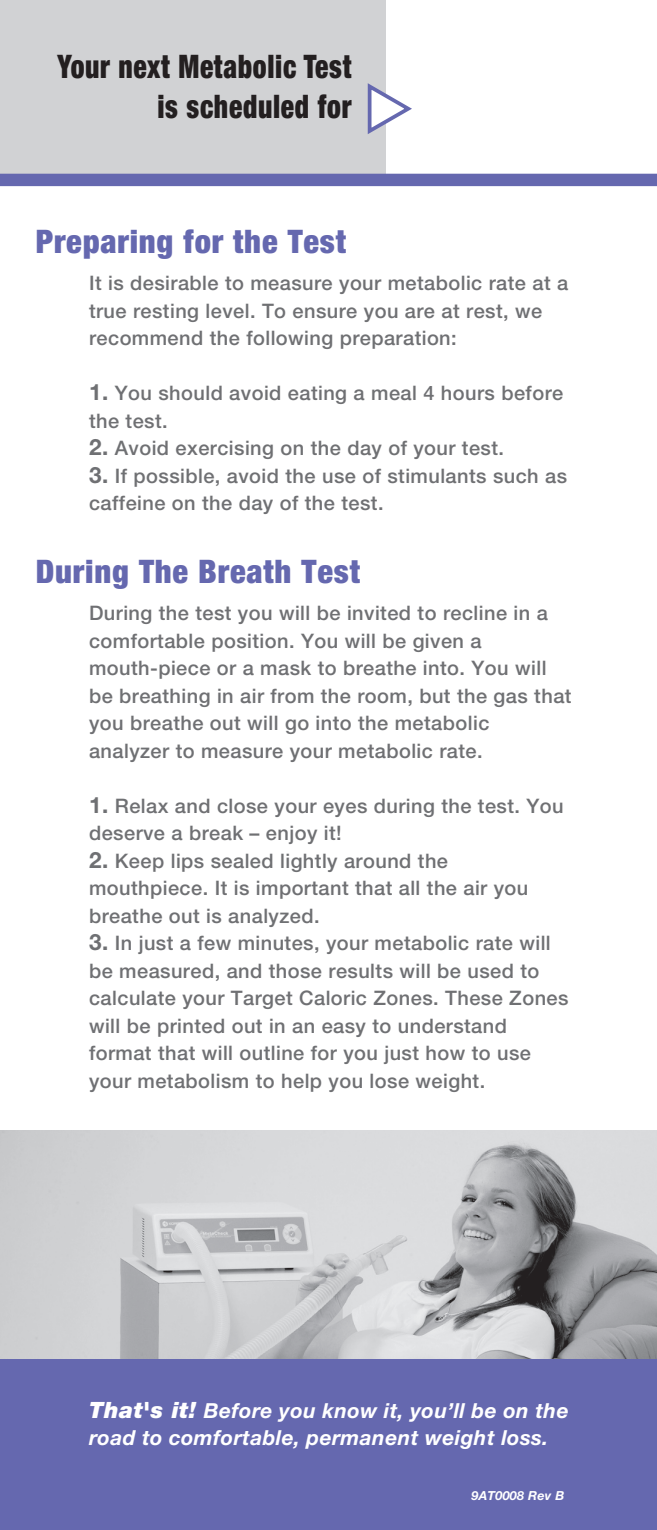
<style>
.page{position:relative;width:657px;height:1530px;background:#fff}
.page>*{position:absolute;margin:0;border:0;box-sizing:border-box;transform-origin:0 0}
.t1{font:900 condensed 32.5px "Helvetica Neue";letter-spacing:.025em;color:#6568af}
.t2{font:900 condensed 32.5px/40px "Helvetica Neue";letter-spacing:.025em;color:#231f20;text-align:right;scale:.85 1}
.t3{font:italic 700 20.75px/27.5px "Helvetica Neue";letter-spacing:.02em;color:#fff}
.t4{font:500 20px/27.5px "Helvetica Neue";letter-spacing:.02em;color:#6f7073}
.t5{font:italic 700 12.5px "Helvetica Neue";letter-spacing:.02em;color:#fff}
.s1{font-weight:700;font-size:22.5px}
.s2{font-weight:900;font-size:22.5px}
</style>
<div class="page">
<div style="left:0;top:0;width:385px;height:182px;background:#d1d2d4"></div>
<img style="left:0;top:1130px;width:657px;height:230px">
<div style="left:0;top:1360px;width:657px;height:170px;background:#6568af"></div>
<svg style="left:367px;top:80px;width:45px;height:56px"></svg>
<div style="left:0;top:174px;width:657px;height:12px;background:#6568af"></div>
<h1 class="t2" style="left:58px;top:46px;width:347px">Your next Metabolic Test is scheduled for</h1>
<h1 class="t1" style="left:36px;top:221px;width:312px">Preparing for the Test</h1>
<p class="t4" style="left:89px;top:269px;width:481px">It is desirable to measure your metabolic rate at a true resting level. To ensure you are at rest, we recommend the following preparation:</p>
<p class="t4" style="left:89px;top:379px;width:476px"><span class="s1">1.</span> You should avoid eating a meal 4 hours before the test.</p>
<p class="t4" style="left:89px;top:434px;width:417px"><span class="s1">2.</span> Avoid exercising on the day of your test.</p>
<p class="t4" style="left:89px;top:462px;width:480px"><span class="s1">3.</span> If possible, avoid the use of stimulants such as caffeine on the day of the test.</p>
<h1 class="t1" style="left:36px;top:551px;width:326px">During The Breath Test</h1>
<p class="t4" style="left:89px;top:599px;width:484px">During the test you will be invited to recline in a comfortable position. You will be given a mouth-piece or a mask to breathe into. You will be breathing in air from the room, but the gas that you breathe out will go into the metabolic analyzer to measure your metabolic rate.</p>
<p class="t4" style="left:89px;top:792px;width:476px"><span class="s1">1.</span> Relax and close your eyes during the test. You deserve a break – enjoy it!</p>
<p class="t4" style="left:89px;top:847px;width:441px"><span class="s1">2.</span> Keep lips sealed lightly around the mouthpiece. It is important that all the air you breathe out is analyzed.</p>
<p class="t4" style="left:89px;top:929px;width:481px"><span class="s1">3.</span> In just a few minutes, your metabolic rate will be measured, and those results will be used to calculate your Target Caloric Zones. These Zones will be printed out in an easy to understand format that will outline for you just how to use your metabolism to help you lose weight.</p>
<p class="t3" style="left:89px;top:1396px;width:481px"><span class="s2">That's it!</span> Before you know it, you’ll be on the road to comfortable, permanent weight loss.</p>
<p class="t5" style="left:472px;top:1488px;width:94px">9AT0008 Rev B</p>
</div>
